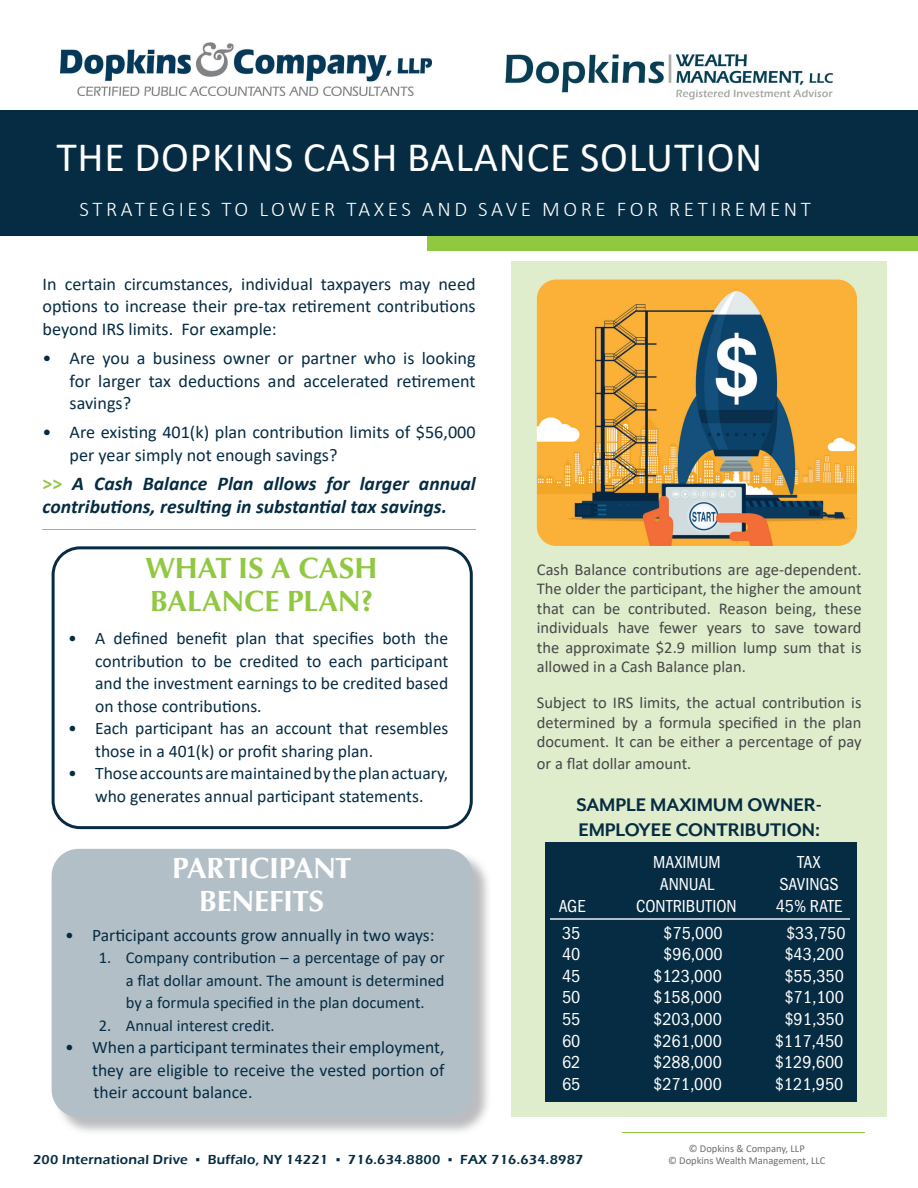
<style>
.page{position:relative;width:918px;height:1188px;background:#fff}
.page>*{position:absolute;margin:0;border:0;box-sizing:border-box;transform-origin:0 0}
.t1{font:42px "Calibri";letter-spacing:.02em;color:#fff}
.t2{font:700 30px/33px "Classico URW";color:#91c841}
.t3{font:700 30px/33px "Classico URW";color:#fff;text-align:center}
.t4{font:300 21px "Calibri";letter-spacing:.17em;color:#fff}
.t5{font:700 21px/25.2px "Mr Eaves XL Mod OT";color:#062c43}
.t6{font:italic 700 19.5px/22.5px "Calibri";color:#062c43}
.t7{font:18px/22.5px "Calibri";color:#062c43;text-align:justify}
.t8{font:18px "Franklin Gothic URW Con Boo";color:#fff}
.t9{font:17.7px/22.5px "Calibri";color:#062c43;text-align:justify}
.t10{font:16.5px/19.5px "Calibri";color:#464748;text-align:justify}
.t11{font:16.5px/22.5px "Calibri";color:#062c43;text-align:justify}
.t12{font:600 13.5px "Eras ITC";letter-spacing:.02em;color:#062c43}
.t13{font:10.5px/12.6px "Calibri";color:#6c6d70;text-align:center}
.s1{font-style:normal;color:#91c841}
.s2{font-family:"Calibri";font-weight:400}
</style>
<div class="page">
<div style="left:511px;top:261px;width:376px;height:856px;background:#dfedcc"></div>
<div style="left:0;top:110px;width:918px;height:125px;background:#062c43"></div>
<img style="left:60px;top:42px;width:372px;height:53px">
<div style="left:427px;top:236px;width:491px;height:15px;background:#91c841"></div>
<hr style="left:622px;top:1132px;width:243px;height:1px;background:#91c841">
<hr style="left:43px;top:530px;width:433px;height:1px;background:#91c841">
<svg style="left:52px;top:546px;width:421px;height:283px"></svg>
<img style="left:537px;top:280px;width:320px;height:266px">
<div style="left:52px;top:849px;width:421px;height:268px;background:#b3bfc6;border-radius:27px"></div>
<img style="left:505px;top:54px;width:329px;height:46px">
<div style="left:545px;top:843px;width:312px;height:259px;background:#062c43"></div>
<hr style="left:550px;top:918px;width:300px;height:2px;background:#b3bfc6">
<h1 class="t1" style="left:56px;top:128px;width:708px">THE DOPKINS CASH BALANCE SOLUTION</h1>
<p class="t4" style="left:80px;top:196px;width:733px">STRATEGIES TO LOWER TAXES AND SAVE MORE FOR RETIREMENT</p>
<p class="t7" style="left:43px;top:272px;width:435px">In certain circumstances, individual taxpayers may need options to increase their pre-tax retirement contributions beyond IRS limits. For example:</p>
<p class="t7" style="left:70px;top:346px;width:408px;text-indent:-27px">• Are you a business owner or partner who is looking for larger tax deductions and accelerated retirement savings?</p>
<p class="t7" style="left:70px;top:421px;width:408px;text-indent:-27px">• Are existing 401(k) plan contribution limits of $56,000 per year simply not enough savings?</p>
<p class="t6" style="left:43px;top:472px;width:435px"><span class="s1">&gt;&gt;</span> A Cash Balance Plan allows for larger annual contributions, resulting in substantial tax savings.</p>
<h2 class="t2" style="left:146px;top:550px;width:233px">WHAT IS A CASH<br>BALANCE PLAN?</h2>
<p class="t9" style="left:95px;top:627px;width:355px;text-indent:-27px">• A defined benefit plan that specifies both the contribution to be credited to each participant and the investment earnings to be credited based on those contributions.</p>
<p class="t9" style="left:95px;top:717px;width:355px;text-indent:-27px">• Each participant has an account that resembles those in a 401(k) or profit sharing plan.</p>
<p class="t9" style="left:68px;top:762px;width:382px;text-align:center">• Those accounts are maintained by the plan actuary, who generates annual participant statements.</p>
<h2 class="t3" style="left:172px;top:850px;width:180px">PARTICIPANT<br>BENEFITS</h2>
<p class="t9" style="left:65px;top:923px;width:371px">• Participant accounts grow annually in two ways:</p>
<p class="t11" style="left:126px;top:946px;width:320px;text-indent:-27px">1. Company contribution – a percentage of pay or a flat dollar amount. The amount is determined by a formula specified in the plan document.</p>
<p class="t11" style="left:99px;top:1014px;width:177px">2. Annual interest credit.</p>
<p class="t9" style="left:92px;top:1036px;width:354px;text-indent:-27px">• When a participant terminates their employment, they are eligible to receive the vested portion of their account balance.</p>
<p class="t10" style="left:537px;top:559px;width:326px">Cash Balance contributions are age-dependent.<br>The older the participant, the higher the amount that can be contributed. Reason being, these individuals have fewer years to save toward the approximate $2.9 million lump sum that is allowed in a Cash Balance plan.</p>
<p class="t10" style="left:537px;top:693px;width:326px">Subject to IRS limits, the actual contribution is determined by a formula specified in the plan document. It can be either a percentage of pay</p>
<p class="t10" style="left:537px;top:753px;width:156px">or a flat dollar amount.</p>
<p class="t5" style="left:576px;top:792px;width:247px">SAMPLE MAXIMUM OWNER-<br>EMPLOYEE CONTRIBUTION:</p>
<p class="t8" style="left:653px;top:851px;width:69px">MAXIMUM</p>
<p class="t8" style="left:798px;top:851px;width:25px">TAX</p>
<p class="t8" style="left:660px;top:873px;width:56px">ANNUAL</p>
<p class="t8" style="left:780px;top:873px;width:61px">SAVINGS</p>
<p class="t8" style="left:559px;top:895px;width:28px">AGE</p>
<p class="t8" style="left:636px;top:895px;width:102px">CONTRIBUTION</p>
<p class="t8" style="left:776px;top:895px;width:68px">45% RATE</p>
<p class="t8" style="left:562px;top:922px;width:20px">35</p>
<p class="t8" style="left:663px;top:922px;width:61px">$75,000</p>
<p class="t8" style="left:786px;top:922px;width:61px">$33,750</p>
<p class="t8" style="left:562px;top:943px;width:20px">40</p>
<p class="t8" style="left:663px;top:943px;width:61px">$96,000</p>
<p class="t8" style="left:784px;top:943px;width:61px">$43,200</p>
<p class="t8" style="left:562px;top:965px;width:20px">45</p>
<p class="t8" style="left:653px;top:965px;width:70px">$123,000</p>
<p class="t8" style="left:784px;top:965px;width:61px">$55,350</p>
<p class="t8" style="left:562px;top:986px;width:20px">50</p>
<p class="t8" style="left:653px;top:986px;width:70px">$158,000</p>
<p class="t8" style="left:784px;top:986px;width:61px">$71,100</p>
<p class="t8" style="left:562px;top:1008px;width:20px">55</p>
<p class="t8" style="left:653px;top:1008px;width:70px">$203,000</p>
<p class="t8" style="left:784px;top:1008px;width:61px">$91,350</p>
<p class="t8" style="left:562px;top:1030px;width:20px">60</p>
<p class="t8" style="left:653px;top:1030px;width:70px">$261,000</p>
<p class="t8" style="left:775px;top:1030px;width:70px">$117,450</p>
<p class="t8" style="left:562px;top:1051px;width:20px">62</p>
<p class="t8" style="left:653px;top:1051px;width:70px">$288,000</p>
<p class="t8" style="left:775px;top:1051px;width:70px">$129,600</p>
<p class="t8" style="left:562px;top:1073px;width:20px">65</p>
<p class="t8" style="left:653px;top:1073px;width:70px">$271,000</p>
<p class="t8" style="left:775px;top:1073px;width:70px">$121,950</p>
<p class="t12" style="left:33px;top:1151px;width:552px">200 International Drive <span class="s2">▪</span> Buffalo, NY 14221 <span class="s2">▪</span> 716.634.8800 <span class="s2">▪</span> FAX 716.634.8987</p>
<p class="t13" style="left:668px;top:1141px;width:159px">© Dopkins &amp; Company, LLP<br>© Dopkins Wealth Management, LLC</p>
</div>
